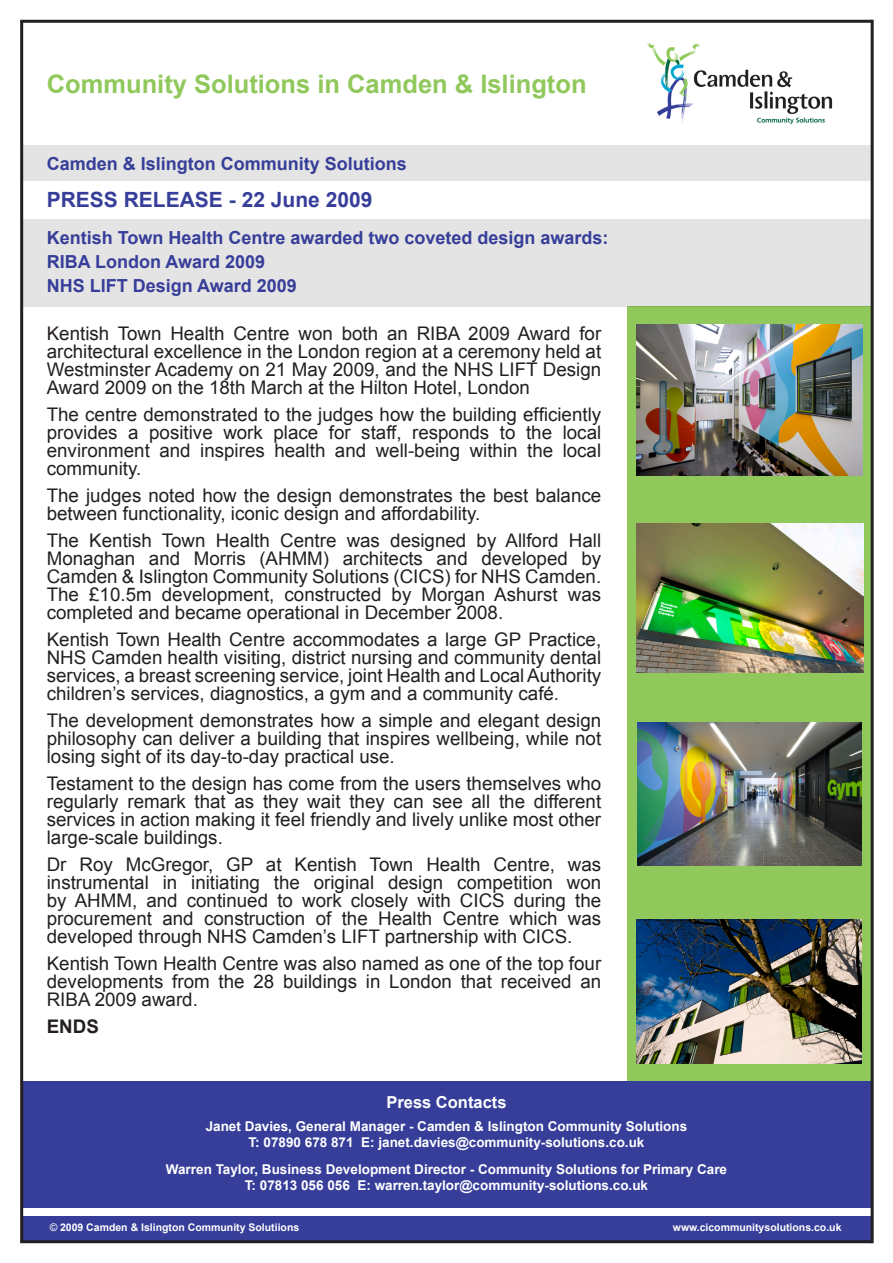
<style>
.page{position:relative;width:893px;height:1263px;background:#fff}
.page>*{position:absolute;margin:0;border:0;box-sizing:border-box;transform-origin:0 0}
.t1{font:700 25.5px "Arial";color:#90c85c}
.t2{font:700 21px "Arial";color:#363e99}
.t3{font:18.75px/18px "Arial";color:#231f20;text-align:justify}
.t4{font:700 18.75px "Arial";color:#231f20}
.t5{font:700 18px/24px "Arial";color:#363e99}
.t6{font:700 16.5px "Arial";color:#fff}
.t7{font:700 13.5px "Arial";color:#fff}
.t8{font:700 10.5px "Arial";color:#fff}
.s1{font-weight:400}
</style>
<div class="page">
<div style="left:627px;top:306px;width:245px;height:777px;background:#90c85c"></div>
<hr style="left:20px;top:20px;width:852px;height:3px;background:#231f20">
<img style="left:647px;top:43px;width:186px;height:81px">
<div style="left:23px;top:1215px;width:849px;height:25px;background:#363e99"></div>
<div style="left:21px;top:146px;width:851px;height:35px;background:#e5e4e4"></div>
<div style="left:21px;top:219px;width:851px;height:87px;background:#e5e4e4"></div>
<img style="left:636px;top:325px;width:226px;height:151px">
<hr style="left:20px;top:1240px;width:852px;height:3px;background:#231f20">
<img style="left:637px;top:523px;width:226px;height:150px">
<img style="left:637px;top:723px;width:225px;height:142px">
<img style="left:637px;top:919px;width:225px;height:145px">
<div style="left:21px;top:1081px;width:851px;height:127px;background:#363e99"></div>
<hr style="left:20px;top:21px;width:3px;height:1221px;background:#231f20">
<hr style="left:871px;top:20px;width:3px;height:1223px;background:#231f20">
<p class="t1" style="left:47px;top:67px;width:541px">Community Solutions in Camden &amp; Islington</p>
<p class="t5" style="left:47px;top:153px;width:362px">Camden &amp; Islington Community Solutions</p>
<p class="t2" style="left:47px;top:186px;width:327px">PRESS RELEASE - 22 June 2009</p>
<p class="t5" style="left:47px;top:226px;width:563px">Kentish Town Health Centre awarded two coveted design awards:<br>RIBA London Award 2009<br>NHS LIFT Design Award 2009</p>
<p class="t3" style="left:47px;top:324px;width:556px">Kentish Town Health Centre won both an RIBA 2009 Award for architectural excellence in the London region at a ceremony held at Westminster Academy on 21 May 2009, and the NHS LIFT Design Award 2009 on the 18th March at the Hilton Hotel, London</p>
<p class="t3" style="left:47px;top:405px;width:556px">The centre demonstrated to the judges how the building efficiently provides a positive work place for staff, responds to the local environment and inspires health and well-being within the local community.</p>
<p class="t3" style="left:47px;top:486px;width:556px">The judges noted how the design demonstrates the best balance between functionality, iconic design and affordability.</p>
<p class="t3" style="left:47px;top:531px;width:556px">The Kentish Town Health Centre was designed by Allford Hall Monaghan and Morris (AHMM) architects and developed by Camden &amp; Islington Community Solutions (CICS) for NHS Camden.<br>The £10.5m development, constructed by Morgan Ashurst was completed and became operational in December 2008.</p>
<p class="t3" style="left:47px;top:630px;width:556px">Kentish Town Health Centre accommodates a large GP Practice, NHS Camden health visiting, district nursing and community dental services, a breast screening service, joint Health and Local Authority children’s services, diagnostics, a gym and a community café.</p>
<p class="t3" style="left:47px;top:711px;width:556px">The development demonstrates how a simple and elegant design philosophy can deliver a building that inspires wellbeing, while not losing sight of its day-to-day practical use.</p>
<p class="t3" style="left:47px;top:774px;width:556px">Testament to the design has come from the users themselves who regularly remark that as they wait they can see all the different services in action making it feel friendly and lively unlike most other large-scale buildings.</p>
<p class="t3" style="left:47px;top:855px;width:556px">Dr Roy McGregor, GP at Kentish Town Health Centre, was instrumental in initiating the original design competition won by AHMM, and continued to work closely with CICS during the procurement and construction of the Health Centre which was developed through NHS Camden’s LIFT partnership with CICS.</p>
<p class="t3" style="left:47px;top:954px;width:556px">Kentish Town Health Centre was also named as one of the top four developments from the 28 buildings in London that received an RIBA 2009 award.</p>
<p class="t4" style="left:47px;top:1014px;width:54px">ENDS</p>
<p class="t6" style="left:386px;top:1091px;width:122px">Press Contacts</p>
<p class="t7" style="left:206px;top:1117px;width:483px">Janet Davies, General Manager - Camden &amp; Islington Community Solutions</p>
<p class="t7" style="left:249px;top:1133px;width:397px">T: 07890 678 871 E: janet.davies@community-solutions.co.uk</p>
<p class="t7" style="left:166px;top:1160px;width:563px">Warren Taylor, Business Development Director - Community Solutions for Primary Care</p>
<p class="t7" style="left:245px;top:1176px;width:405px">T: 07813 056 056 E: warren.taylor@community-solutions.co.uk</p>
<p class="t8" style="left:50px;top:1220px;width:251px"><span class="s1">©</span> 2009 Camden &amp; Islington Community Solutiions</p>
<p class="t8" style="left:673px;top:1220px;width:170px">www.cicommunitysolutions.co.uk</p>
</div>
